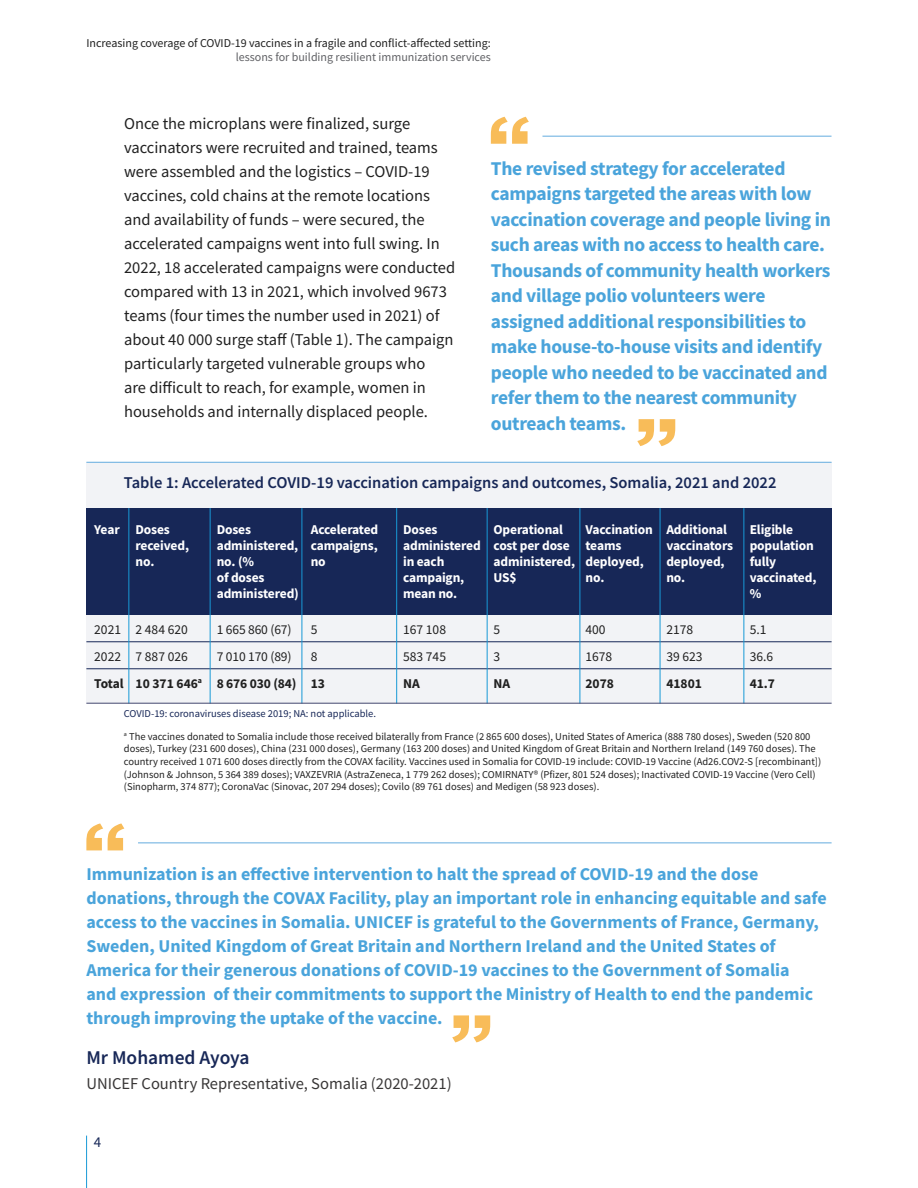
<style>
.page{position:relative;width:918px;height:1188px;background:#fff}
.page>*{position:absolute;margin:0;border:0;box-sizing:border-box;transform-origin:0 0}
.t1{font:700 19.5px/25.5px "Source Sans Pro";letter-spacing:-.015em;color:#4aa4db}
.t2{font:600 19.5px "Source Sans Pro";color:#172757}
.t3{font:700 18px/24px "Source Sans Pro";color:#4aa4db}
.t4{font:16.5px/24px "Source Sans Pro";color:#202020}
.t5{font:600 16.5px "Source Sans Pro";color:#172757}
.t6{font:16.5px "Source Sans Pro";color:#383636}
.t7{font:15px "Source Sans Pro";color:#172757}
.t8{font:700 13.5px/16.2px "Source Sans Pro";letter-spacing:-.01em;color:#fff}
.t9{font:13.5px/27px "Source Sans Pro";color:#202020}
.t10{font:700 13.5px "Source Sans Pro";color:#202020}
.t11{font:12px "Source Sans Pro";color:#202020}
.t12{font:12px "Source Sans Pro";color:#606165}
.t13{font:10.5px/12.6px "Source Sans Pro";color:#202020}
.s1{font-weight:700}
.s2{color:#172757}
</style>
<div class="page">
<hr style="left:86px;top:1136px;width:1px;height:52px;background:#1899d6">
<div style="left:86px;top:462px;width:746px;height:242px;background:#f2f3f6"></div>
<div style="left:86px;top:508px;width:746px;height:106px;background:#172757"></div>
<hr style="left:86px;top:642px;width:746px;height:1px;background:#172757">
<hr style="left:86px;top:669px;width:746px;height:1px;background:#172757">
<hr style="left:86px;top:462px;width:746px;height:1px;background:#63acdf">
<hr style="left:129px;top:508px;width:1px;height:196px;background:#1899d6">
<hr style="left:210px;top:508px;width:1px;height:196px;background:#1899d6">
<hr style="left:302px;top:508px;width:1px;height:196px;background:#1899d6">
<hr style="left:396px;top:508px;width:1px;height:196px;background:#1899d6">
<hr style="left:487px;top:508px;width:1px;height:196px;background:#1899d6">
<hr style="left:580px;top:508px;width:1px;height:196px;background:#1899d6">
<hr style="left:660px;top:508px;width:1px;height:196px;background:#1899d6">
<hr style="left:744px;top:508px;width:1px;height:196px;background:#1899d6">
<hr style="left:86px;top:703px;width:746px;height:1px;background:#474b72">
<svg style="left:637px;top:419px;width:38px;height:27px"></svg>
<svg style="left:491px;top:117px;width:38px;height:27px"></svg>
<hr style="left:542px;top:136px;width:290px;height:1px;background:#63acdf">
<svg style="left:86px;top:823px;width:38px;height:27px"></svg>
<svg style="left:452px;top:1015px;width:38px;height:27px"></svg>
<hr style="left:138px;top:843px;width:694px;height:1px;background:#63acdf">
<p class="t11" style="left:86px;top:35px;width:406px">Increasing coverage of COVID-19 vaccines in a fragile and conflict-affected setting:</p>
<p class="t12" style="left:236px;top:49px;width:257px">lessons for building resilient immunization services</p>
<p class="t4" style="left:124px;top:112px;width:333px">Once the microplans were finalized, surge vaccinators were recruited and trained, teams were assembled and the logistics – COVID-19 vaccines, cold chains at the remote locations and availability of funds – were secured, the accelerated campaigns went into full swing. In 2022, 18 accelerated campaigns were conducted compared with 13 in 2021, which involved 9673 teams (four times the number used in 2021) of about 40 000 surge staff (Table 1). The campaign particularly targeted vulnerable groups who<br>are difficult to reach, for example, women in households and internally displaced people.</p>
<p class="t1" style="left:491px;top:155px;width:342px">The revised strategy for accelerated campaigns targeted the areas with low vaccination coverage and people living in such areas with no access to health care.<br>Thousands of community health workers and village polio volunteers were assigned additional responsibilities to make house-to-house visits and identify people who needed to be vaccinated and refer them to the nearest community outreach teams.</p>
<h3 class="t5" style="left:124px;top:472px;width:654px">Table 1: Accelerated COVID-19 vaccination campaigns and outcomes, Somalia, 2021 and 2022</h3>
<p class="t8" style="left:136px;top:521px;width:55px;text-indent:-41px">Year Doses received, no.</p>
<p class="t8" style="left:217px;top:521px;width:84px">Doses administered, no. (%<br>of doses administered)</p>
<p class="t8" style="left:311px;top:521px;width:69px;text-align:justify">Accelerated campaigns, no</p>
<p class="t8" style="left:403px;top:521px;width:79px">Doses administered in each campaign, mean no.</p>
<p class="t8" style="left:494px;top:521px;width:83px">Operational cost per dose administered,<br>US$</p>
<p class="t8" style="left:586px;top:521px;width:69px">Vaccination teams deployed, no.</p>
<p class="t8" style="left:666px;top:521px;width:68px">Additional vaccinators deployed, no.</p>
<p class="t8" style="left:750px;top:521px;width:68px">Eligible population fully vaccinated, %</p>
<p class="t9" style="left:94px;top:616px;width:28px">2021<br>2022</p>
<p class="t10" style="left:94px;top:674px;width:31px">Total</p>
<p class="t9" style="left:136px;top:616px;width:68px">2 484 620<br>7 887 026<br><span class="s1">10 371 646</span><sup>a</sup></p>
<p class="t9" style="left:217px;top:616px;width:76px">1 665 860 (67)<br>7 010 170 (89)</p>
<p class="t10" style="left:217px;top:674px;width:81px">8 676 030 (84)</p>
<p class="t9" style="left:311px;top:616px;width:8px">5<br>8</p>
<p class="t10" style="left:311px;top:674px;width:16px">13</p>
<p class="t9" style="left:403px;top:616px;width:44px">167 108<br>583 745</p>
<p class="t10" style="left:403px;top:674px;width:18px">NA</p>
<p class="t9" style="left:494px;top:616px;width:8px">5<br>3</p>
<p class="t10" style="left:494px;top:674px;width:18px">NA</p>
<p class="t9" style="left:586px;top:616px;width:28px">400<br>1678</p>
<p class="t10" style="left:586px;top:674px;width:30px">2078</p>
<p class="t9" style="left:666px;top:616px;width:38px">2178<br>39 623</p>
<p class="t10" style="left:666px;top:674px;width:37px">41801</p>
<p class="t9" style="left:750px;top:616px;width:25px">5.1<br>36.6</p>
<p class="t10" style="left:750px;top:674px;width:27px">41.7</p>
<p class="t13" style="left:124px;top:703px;width:688px;line-height:22.4px"><span class="s2">COVID-19: coronaviruses disease 2019; NA: not applicable.<br></span><sup>a</sup> The vaccines donated to Somalia include those received bilaterally from France (2 865 600 doses), United States of America (888 780 doses), Sweden (520 800</p>
<p class="t13" style="left:124px;top:743px;width:699px">doses), Turkey (231 600 doses), China (231 000 doses), Germany (163 200 doses) and United Kingdom of Great Britain and Northern Ireland (149 760 doses). The country received 1 071 600 doses directly from the COVAX facility. Vaccines used in Somalia for COVID-19 include: COVID-19 Vaccine (Ad26.COV2-S [recombinant]) (Johnson &amp; Johnson, 5 364 389 doses); VAXZEVRIA (AstraZeneca, 1 779 262 doses); COMIRNATY® (Pfizer, 801 524 doses); Inactivated COVID-19 Vaccine (Vero Cell) (Sinopharm, 374 877); CoronaVac (Sinovac, 207 294 doses); Covilo (89 761 doses) and Medigen (58 923 doses).</p>
<p class="t3" style="left:86px;top:862px;width:742px">Immunization is an effective intervention to halt the spread of COVID-19 and the dose donations, through the COVAX Facility, play an important role in enhancing equitable and safe access to the vaccines in Somalia. UNICEF is grateful to the Governments of France, Germany, Sweden, United Kingdom of Great Britain and Northern Ireland and the United States of America for their generous donations of COVID-19 vaccines to the Government of Somalia<br>and expression of their commitments to support the Ministry of Health to end the pandemic through improving the uptake of the vaccine.</p>
<h1 class="t2" style="left:86px;top:1044px;width:165px">Mr Mohamed Ayoya</h1>
<h3 class="t6" style="left:86px;top:1073px;width:367px">UNICEF Country Representative, Somalia (2020-2021)</h3>
<h3 class="t7" style="left:94px;top:1132px;width:9px">4</h3>
</div>
